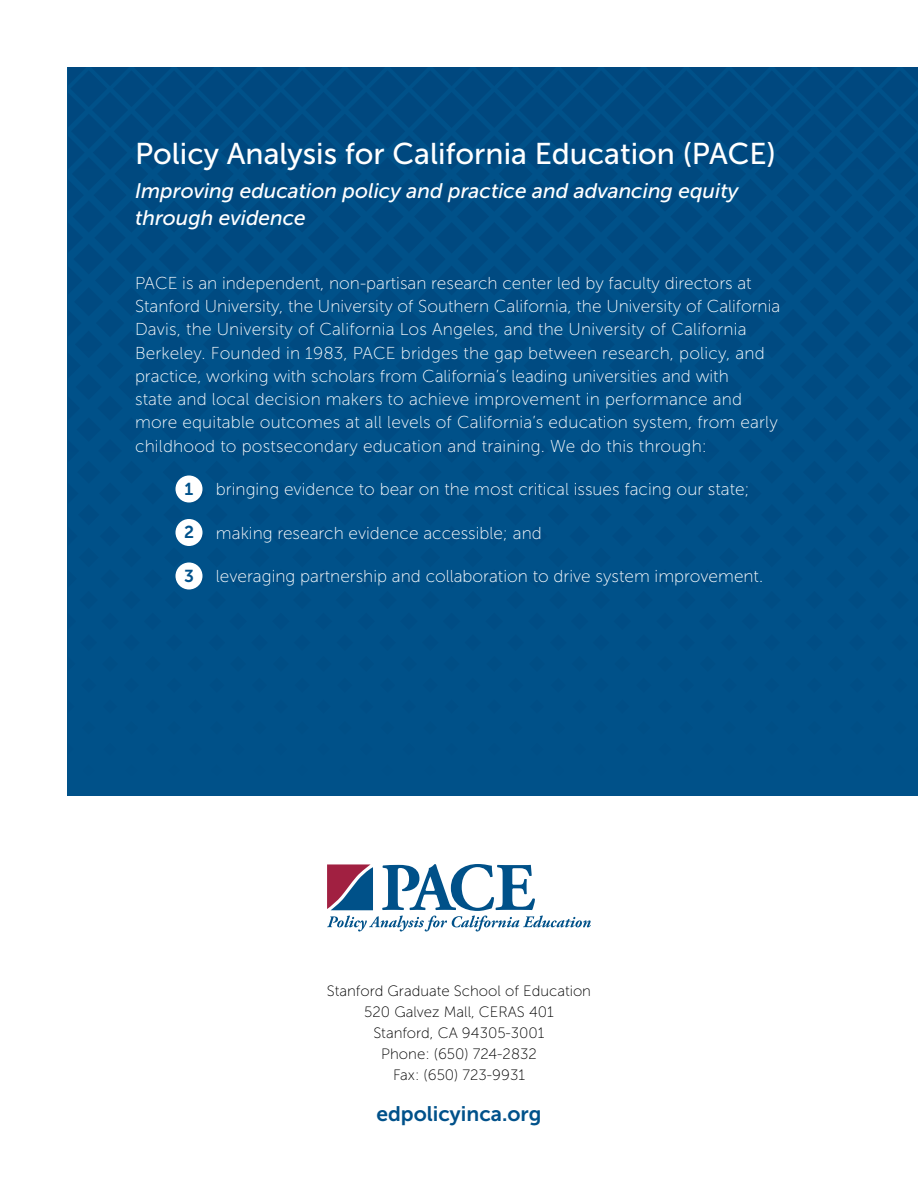
<style>
.page{position:relative;width:918px;height:1188px;background:#fff}
.page>*{position:absolute;margin:0;border:0;box-sizing:border-box;transform-origin:0 0}
.t1{font:30px "Museo Sans 500";color:#fff}
.t2{font:italic 21px/27px "Museo Sans 500";color:#fff}
.t3{font:21px "Museo Sans 700";color:#00518a}
.t4{font:17.25px/23.2px "Museo Sans 100";color:#fff}
.t5{font:17.25px "Museo Sans 700";color:#00518a}
.t6{font:15px/21px "Museo Sans 100";color:#000;text-align:center}
</style>
<div class="page">
<div style="left:68px;top:68px;width:850px;height:728px;background:#005189"></div>
<svg style="left:327px;top:864px;width:264px;height:68px"></svg>
<div style="left:176px;top:476px;width:26px;height:26px;background:#fff;border-radius:50%"></div>
<div style="left:176px;top:519px;width:26px;height:27px;background:#fff;border-radius:50%"></div>
<div style="left:176px;top:562px;width:26px;height:28px;background:#fff;border-radius:50%"></div>
<h1 class="t1" style="left:135px;top:137px;width:642px">Policy Analysis for California Education (PACE)</h1>
<p class="t2" style="left:135px;top:177px;width:605px">Improving education policy and practice and advancing equity through evidence</p>
<p class="t4" style="left:135px;top:271px;width:647px">PACE is an independent, non-partisan research center led by faculty directors at Stanford University, the University of Southern California, the University of California Davis, the University of California Los Angeles, and the University of California Berkeley. Founded in 1983, PACE bridges the gap between research, policy, and practice, working with scholars from California’s leading universities and with<br>state and local decision makers to achieve improvement in performance and more equitable outcomes at all levels of California’s education system, from early childhood to postsecondary education and training. We do this through:</p>
<p class="t5" style="left:185px;top:479px;width:10px">1</p>
<p class="t4" style="left:216px;top:478px;width:535px">bringing evidence to bear on the most critical issues facing our state;</p>
<p class="t5" style="left:184px;top:523px;width:12px">2</p>
<p class="t4" style="left:216px;top:521px;width:327px">making research evidence accessible; and</p>
<p class="t5" style="left:184px;top:566px;width:11px">3</p>
<p class="t4" style="left:216px;top:565px;width:549px">leveraging partnership and collaboration to drive system improvement.</p>
<p class="t6" style="left:327px;top:981px;width:266px">Stanford Graduate School of Education<br>520 Galvez Mall, CERAS 401<br>Stanford, CA 94305-3001<br>Phone: (650) 724-2832<br>Fax: (650) 723-9931</p>
<p class="t3" style="left:377px;top:1102px;width:166px">edpolicyinca.org</p>
</div>
